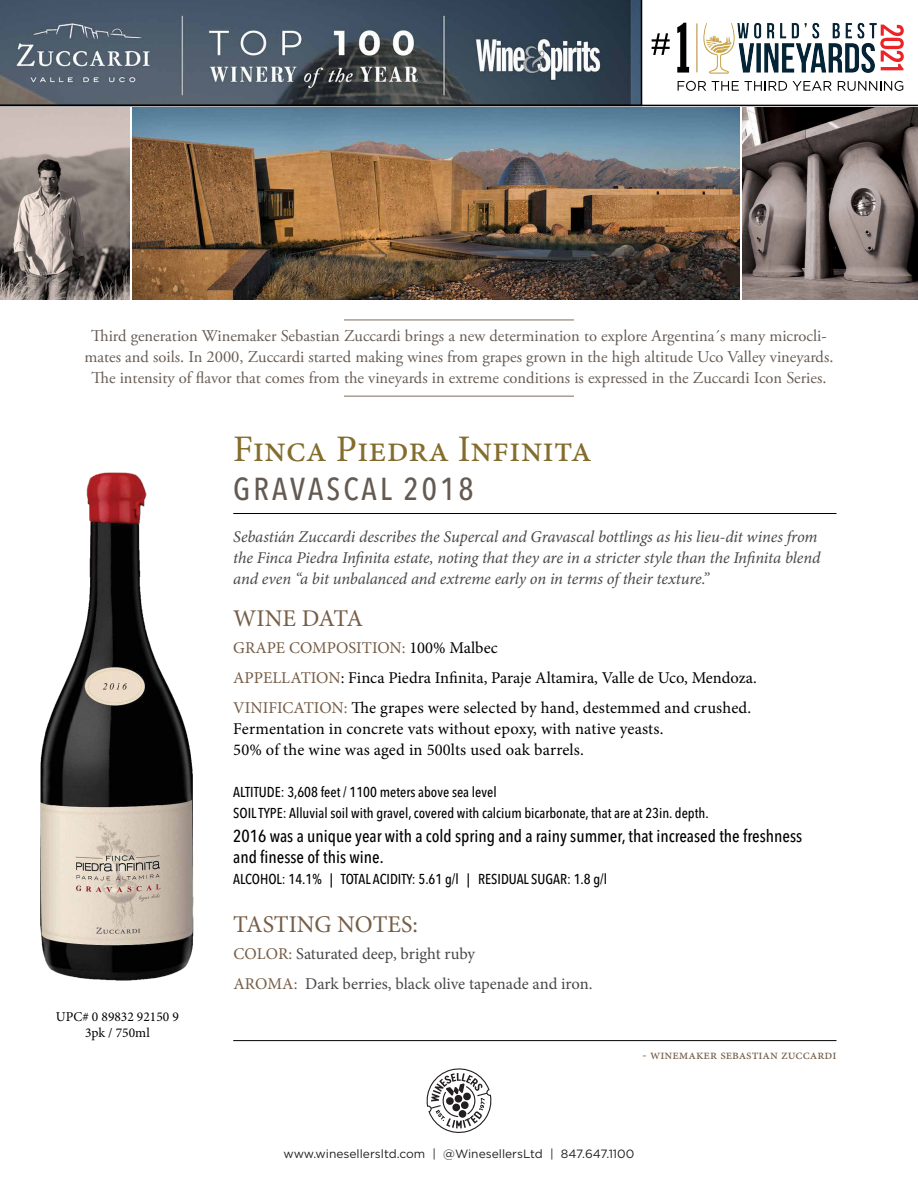
<style>
.page{position:relative;width:918px;height:1188px;background:#fff}
.page>*{position:absolute;margin:0;border:0;box-sizing:border-box;transform-origin:0 0}
.t1{font:37.5px "Minion Pro";color:#846d2c}
.t2{font:500 31.5px "Avenir Next Condensed";letter-spacing:.1em;color:#645a52}
.t3{font:24px "Minion Pro";letter-spacing:-.005em;color:#755d46}
.t4{font:500 17.25px/21px "Avenir Next Condensed";color:#000}
.t5{font:16.5px/21px "Adobe Garamond Pro";color:#665b53;text-align:center}
.t6{font:16.5px/30px "Minion Pro";color:#000}
.t7{font:italic 16.5px/21px "Minion Pro";letter-spacing:-.01em;color:#48484a}
.t8{font:16.5px/30px "Minion Pro";color:#48484a}
.t9{font:500 14.25px/21px "Avenir Next Condensed";color:#000}
.t10{font:13.5px "Minion Pro";color:#755d46}
.t11{font:13.5px/16.2px "Minion Pro";color:#000;text-align:center}
.t12{font:12px "Gotham";color:#231f20}
.s1{color:#755d46}
</style>
<div class="page">
<hr style="left:233px;top:1040px;width:604px;height:1px;background:#000">
<img style="left:40px;top:472px;width:154px;height:509px">
<hr style="left:344px;top:396px;width:230px;height:1px;background:#7c6d5c">
<hr style="left:344px;top:320px;width:230px;height:1px;background:#7c6d5c">
<hr style="left:233px;top:513px;width:604px;height:1px;background:#000">
<svg style="left:0;top:0;width:918px;height:106px"></svg>
<img style="left:0;top:108px;width:130px;height:192px">
<img style="left:742px;top:108px;width:176px;height:192px">
<img style="left:132px;top:108px;width:608px;height:192px">
<svg style="left:426px;top:1068px;width:66px;height:65px"></svg>
<p class="t5" style="left:85px;top:326px;width:750px">Third generation Winemaker Sebastian Zuccardi brings a new determination to explore Argentina´s many microcli&shy;mates and soils. In 2000, Zuccardi started making wines from grapes grown in the high altitude Uco Valley vineyards.<br>The intensity of flavor that comes from the vineyards in extreme conditions is expressed in the Zuccardi Icon Series.</p>
<h1 class="t1" style="left:233px;top:424px;width:360px">Finca Piedra Infinita</h1>
<h2 class="t2" style="left:233px;top:470px;width:242px">GRAVASCAL 2018</h2>
<p class="t11" style="left:56px;top:1009px;width:125px">UPC# 0 89832 92150 9<br>3pk / 750ml</p>
<p class="t7" style="left:233px;top:526px;width:589px">Sebastián Zuccardi describes the Supercal and Gravascal bottlings as his lieu-dit wines from the Finca Piedra Infinita estate, noting that they are in a stricter style than the Infinita blend and even “a bit unbalanced and extreme early on in terms of their texture.”</p>
<h3 class="t3" style="left:233px;top:602px;width:131px">WINE DATA</h3>
<p class="t6" style="left:233px;top:632px;width:525px"><span class="s1">GRAPE COMPOSITION:</span> 100% Malbec<br><span class="s1">APPELLATION</span>: Finca Piedra Infinita, Paraje Altamira, Valle de Uco, Mendoza.<br><span class="s1">VINIFICATION:</span> The grapes were selected by hand, destemmed and crushed.</p>
<p class="t6" style="left:233px;top:718px;width:432px;line-height:21px">Fermentation in concrete vats without epoxy, with native yeasts.<br>50% of the wine was aged in 500lts used oak barrels.</p>
<p class="t9" style="left:233px;top:781px;width:477px">ALTITUDE: 3,608 feet / 1100 meters above sea level<br>SOIL TYPE: Alluvial soil with gravel, covered with calcium bicarbonate, that are at 23in. depth.</p>
<p class="t4" style="left:233px;top:825px;width:570px">2016 was a unique year with a cold spring and a rainy summer, that increased the freshness and finesse of this wine.</p>
<p class="t9" style="left:233px;top:868px;width:375px">ALCOHOL: 14.1% | TOTAL ACIDITY: 5.61 g/l | RESIDUAL SUGAR: 1.8 g/l</p>
<h3 class="t3" style="left:233px;top:908px;width:186px">TASTING NOTES:</h3>
<p class="t8" style="left:233px;top:938px;width:361px"><span class="s1">COLOR:</span> Saturated deep, bright ruby<br><span class="s1">AROMA:</span> Dark berries, black olive tapenade and iron.</p>
<p class="t10" style="left:642px;top:1046px;width:196px">- winemaker sebastian zuccardi</p>
<p class="t12" style="left:284px;top:1147px;width:352px">www.winesellersltd.com | @WinesellersLtd | 847.647.1100</p>
</div>
